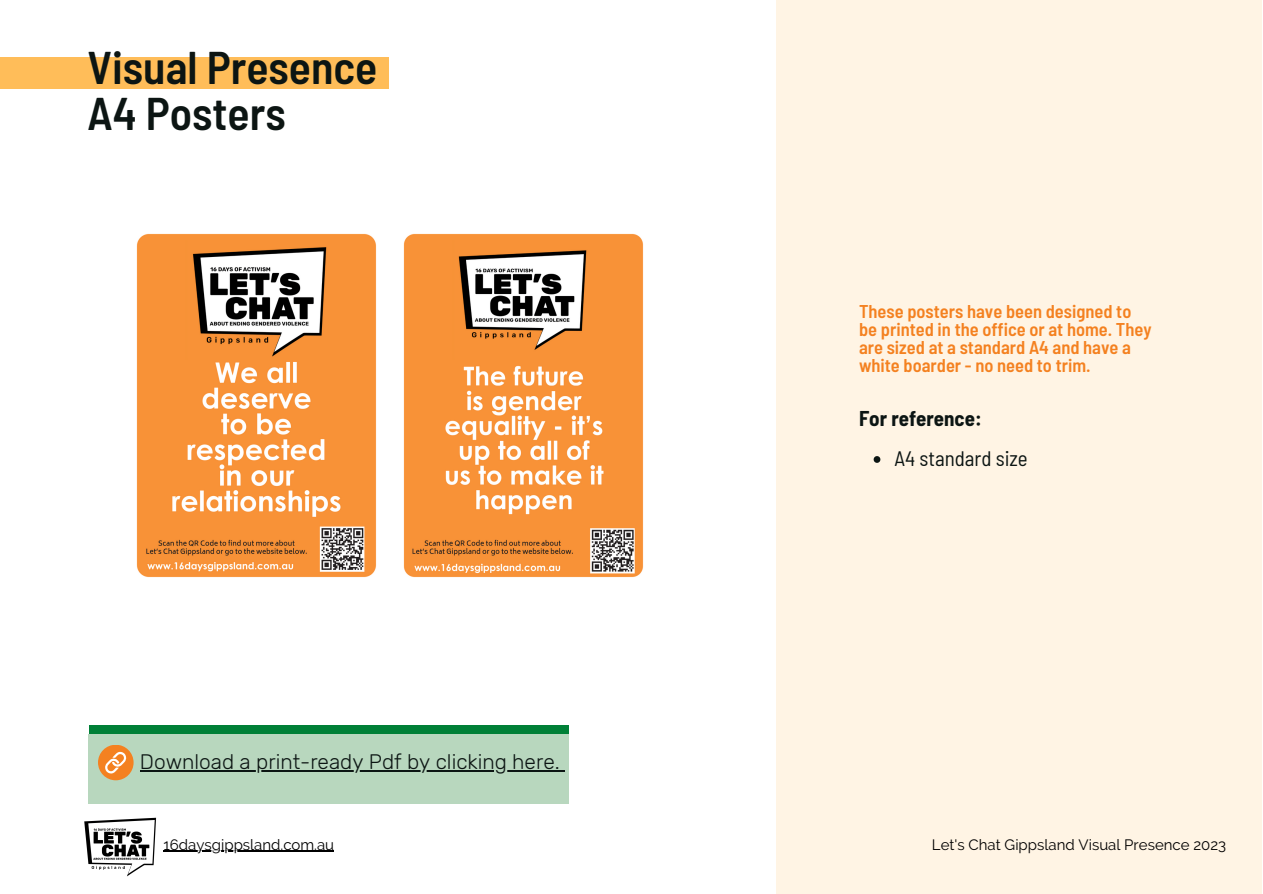
<style>
.page{position:relative;width:1263px;height:894px;background:#fff}
.page>*{position:absolute;margin:0;border:0;box-sizing:border-box;transform-origin:0 0}
.t1{font:600 semi-condensed 45.75px "Barlow";color:#0c1513}
.t2{font:300 20.85px "Rubik";color:#0c1513}
.t3{font:semi-condensed 20.85px "Barlow";color:#0c1513}
.t4{font:700 semi-condensed 20.85px "Barlow";color:#0c1513}
.t5{font:600 semi-condensed 18.45px/18px "Barlow";color:#f48120}
.t6{font:15px "Raleway";color:#000}
</style>
<div class="page">
<div style="left:0;top:58px;width:389px;height:31px;background:#ffbd59"></div>
<div style="left:776px;top:0;width:486px;height:893px;background:#fff4e4"></div>
<img style="left:136px;top:233px;width:241px;height:345px">
<img style="left:403px;top:233px;width:241px;height:345px">
<svg style="left:874px;top:456px;width:6px;height:6px"></svg>
<div style="left:89px;top:725px;width:479px;height:10px;background:#008037"></div>
<div style="left:88px;top:734px;width:480px;height:69px;background:#b8d7be"></div>
<div style="left:98px;top:744px;width:36px;height:36px;background:#f48120;border-radius:50%"></div>
<svg style="left:105px;top:751px;width:21px;height:22px"></svg>
<hr style="left:140px;top:770px;width:420px;height:1px;background:#0c1513">
<hr style="left:164px;top:850px;width:170px;height:1px;background:#000">
<img style="left:84px;top:817px;width:73px;height:60px">
<p class="t1" style="left:87px;top:38px;width:291px">Visual Presence</p>
<p class="t1" style="left:87px;top:84px;width:200px">A4 Posters</p>
<p class="t2" style="left:140px;top:749px;width:421px">Download a print-ready Pdf by clicking here.</p>
<p class="t5" style="left:859px;top:302px;width:294px">These posters have been designed to be printed in the office or at home. They are sized at a standard A4 and have a white boarder - no need to trim.</p>
<p class="t4" style="left:859px;top:405px;width:124px">For reference:</p>
<p class="t3" style="left:895px;top:445px;width:135px">A4 standard size</p>
<p class="t6" style="left:164px;top:835px;width:172px">16daysgippsland.com.au</p>
<p class="t6" style="left:932px;top:835px;width:296px">Let's Chat Gippsland Visual Presence 2023</p>
</div>
